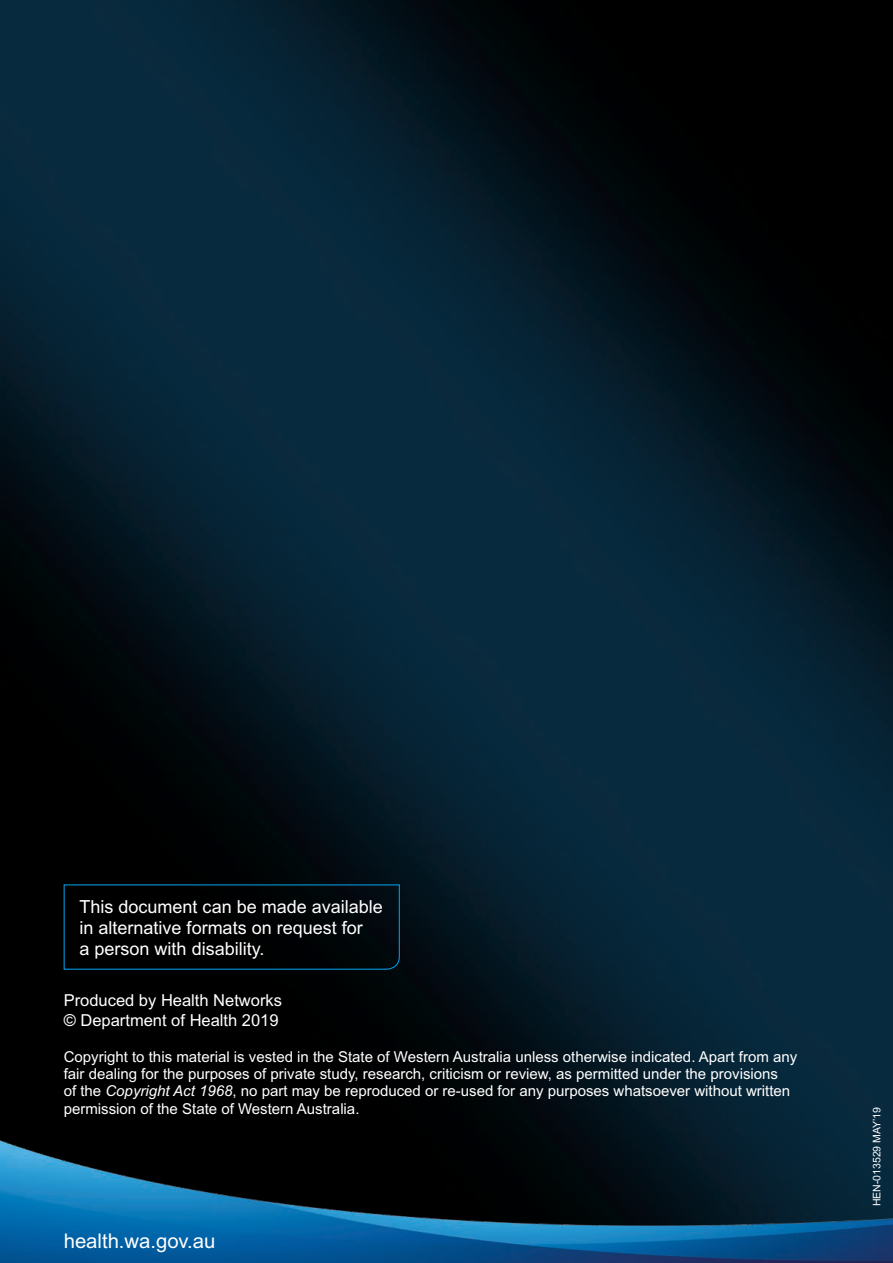
<style>
.page{position:relative;width:893px;height:1263px;background:#fff}
.page>*{position:absolute;margin:0;border:0;box-sizing:border-box;transform-origin:0 0}
.t1{font:20.25px "Arial MT Std";color:#fff}
.t2{font:18px/21px "Arial MT Std";color:#fff}
.t3{font:16.5px "Arial MT Std";color:#fff}
.t4{font:15px/17.2px "Arial MT Std";color:#fff}
.t5{font:10.5px "Arial MT Std";color:#fff}
.s1{font-style:italic}
</style>
<div class="page">
<img style="left:0;top:0;width:893px;height:1132px">
<img style="left:0;top:1132px;width:893px;height:131px">
<svg style="left:63px;top:884px;width:337px;height:86px"></svg>
<p class="t2" style="left:80px;top:896px;width:305px">This document can be made available in alternative formats on request for<br>a person with disability.</p>
<p class="t3" style="left:64px;top:991px;width:220px">Produced by Health Networks</p>
<p class="t3" style="left:64px;top:1011px;width:216px">© Department of Health 2019</p>
<p class="t4" style="left:64px;top:1048px;width:735px">Copyright to this material is vested in the State of Western Australia unless otherwise indicated. Apart from any fair dealing for the purposes of private study, research, criticism or review, as permitted under the provisions<br>of the <span class="s1">Copyright Act 1968</span>, no part may be reproduced or re-used for any purposes whatsoever without written permission of the State of Western Australia.</p>
<p class="t1" style="left:64px;top:1229px;width:153px">health.wa.gov.au</p>
<p class="t5" style="left:871px;top:1206px;width:101px;rotate:-90deg">HEN-013529 MAY’19</p>
</div>
